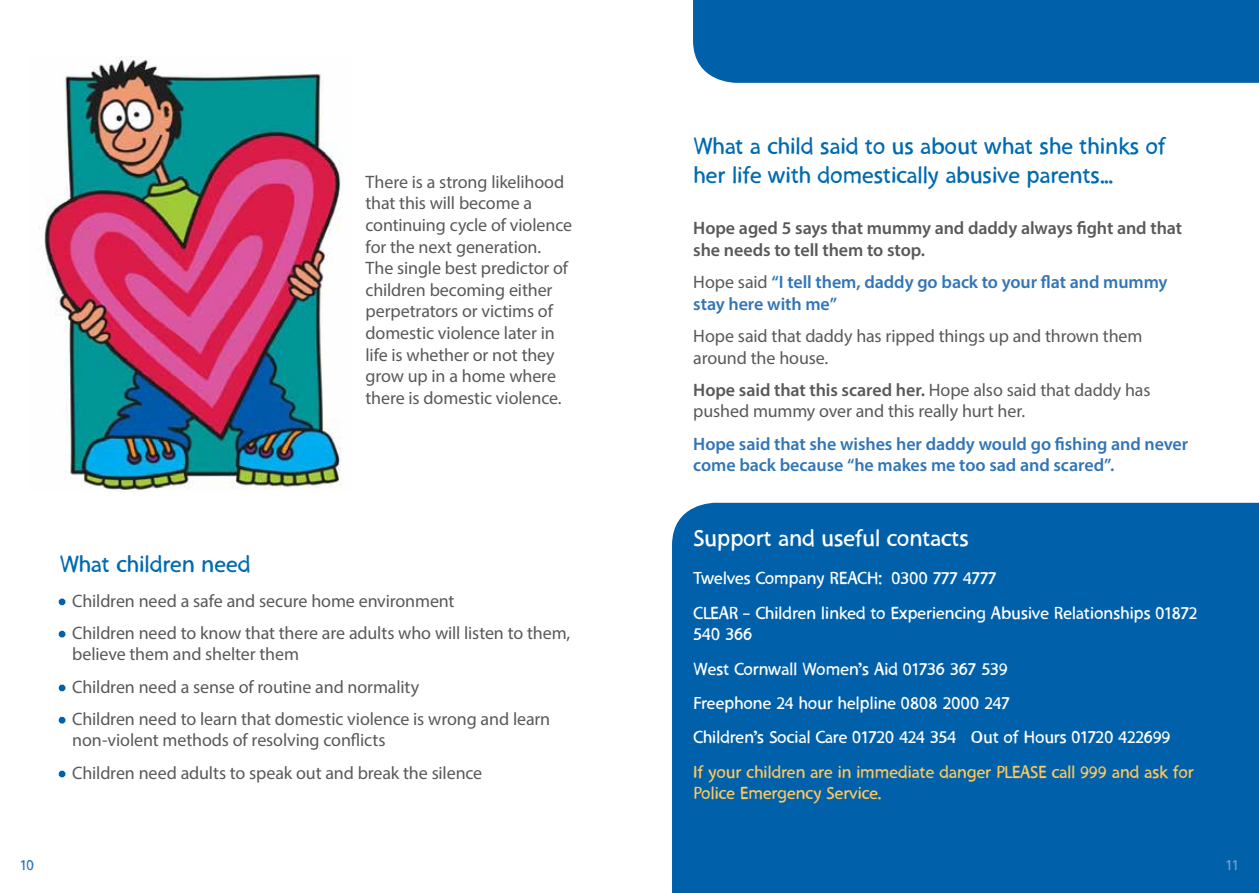
<style>
.page{position:relative;width:1259px;height:893px;background:#fff}
.page>*{position:absolute;margin:0;border:0;box-sizing:border-box;transform-origin:0 0}
.t1{font:24px/28.8px "Scrambled";color:#006ab0}
.t2{font:24px "Scrambled";color:#fff}
.t3{font:18px/21.6px "Myriad Pro";letter-spacing:-.005em;color:#58595b}
.t4{font:18px/34.3px "Scrambled";color:#fff}
.t5{font:600 18px/21.6px "Myriad Pro";letter-spacing:-.005em;color:#3275b6}
.t6{font:18px/21.6px "Scrambled";color:#ffc85b}
.t7{font:600 18px/21.6px "Myriad Pro";letter-spacing:-.005em;color:#58595b}
.t8{font:15px "Scrambled";color:#3275b6}
.t9{font:15px "Scrambled";color:#7c9bcd}
.s1{color:#0061aa}
.s2{font-weight:400;color:#58595b}
.s3{font-weight:600}
</style>
<div class="page">
<div style="left:672px;top:503px;width:587px;height:390px;background:#0061aa"></div>
<div style="left:59px;top:598px;width:6px;height:7px;border:3px solid #0061aa;border-radius:50%"></div>
<svg style="left:59px;top:631px;width:6px;height:6px"></svg>
<svg style="left:59px;top:685px;width:6px;height:6px"></svg>
<div style="left:59px;top:717px;width:6px;height:7px;border:3px solid #0061aa;border-radius:50%"></div>
<svg style="left:59px;top:771px;width:6px;height:6px"></svg>
<img style="left:44px;top:57px;width:297px;height:434px">
<div style="left:693px;top:0;width:566px;height:83px;background:#0061aa"></div>
<p class="t3" style="left:365px;top:171px;width:208px">There is a strong likelihood that this will become a continuing cycle of violence for the next generation.<br>The single best predictor of children becoming either perpetrators or victims of domestic violence later in life is whether or not they grow up in a home where there is domestic violence.</p>
<h1 class="t1" style="left:60px;top:552px;width:192px">What children need</h1>
<p class="t3" style="left:60px;top:589px;width:396px"><span class="s1">•</span> Children need a safe and secure home environment</p>
<p class="t3" style="left:72px;top:622px;width:499px;text-indent:-13px"><span class="s1">•</span> Children need to know that there are adults who will listen to them, believe them and shelter them</p>
<p class="t3" style="left:60px;top:675px;width:361px"><span class="s1">•</span> Children need a sense of routine and normality</p>
<p class="t3" style="left:72px;top:708px;width:479px;text-indent:-13px"><span class="s1">•</span> Children need to learn that domestic violence is wrong and learn non-violent methods of resolving conflicts</p>
<p class="t3" style="left:60px;top:762px;width:424px"><span class="s1">•</span> Children need adults to speak out and break the silence</p>
<h1 class="t1" style="left:693px;top:134px;width:474px">What a child said to us about what she thinks of her life with domestically abusive parents...</h1>
<p class="t7" style="left:693px;top:217px;width:490px">Hope aged 5 says that mummy and daddy always fight and that she needs to tell them to stop.</p>
<p class="t5" style="left:693px;top:271px;width:476px"><span class="s2">Hope said</span> “I tell them, daddy go back to your flat and mummy stay here with me”</p>
<p class="t3" style="left:693px;top:325px;width:451px">Hope said that daddy has ripped things up and thrown them around the house.</p>
<p class="t3" style="left:693px;top:379px;width:459px"><span class="s3">Hope said that this scared her.</span> Hope also said that daddy has pushed mummy over and this really hurt her.</p>
<p class="t5" style="left:693px;top:432px;width:496px">Hope said that she wishes her daddy would go fishing and never come back because “he makes me too sad and scared”.</p>
<h1 class="t2" style="left:693px;top:529px;width:277px">Support and useful contacts</h1>
<p class="t4" style="left:693px;top:563px;width:505px">Twelves Company REACH: 0300 777 4777<br>CLEAR – Children linked to Experiencing Abusive Relationships 01872</p>
<p class="t4" style="left:693px;top:619px;width:479px">540 366<br>West Cornwall Women’s Aid 01736 367 539<br>Freephone 24 hour helpline 0808 2000 247<br>Children’s Social Care 01720 424 354 Out of Hours 01720 422699</p>
<p class="t6" style="left:693px;top:763px;width:502px">If your children are in immediate danger PLEASE call 999 and ask for<br>Police Emergency Service.</p>
<p class="t8" style="left:19px;top:859px;width:16px">10</p>
<p class="t9" style="left:1225px;top:859px;width:15px">11</p>
</div>
